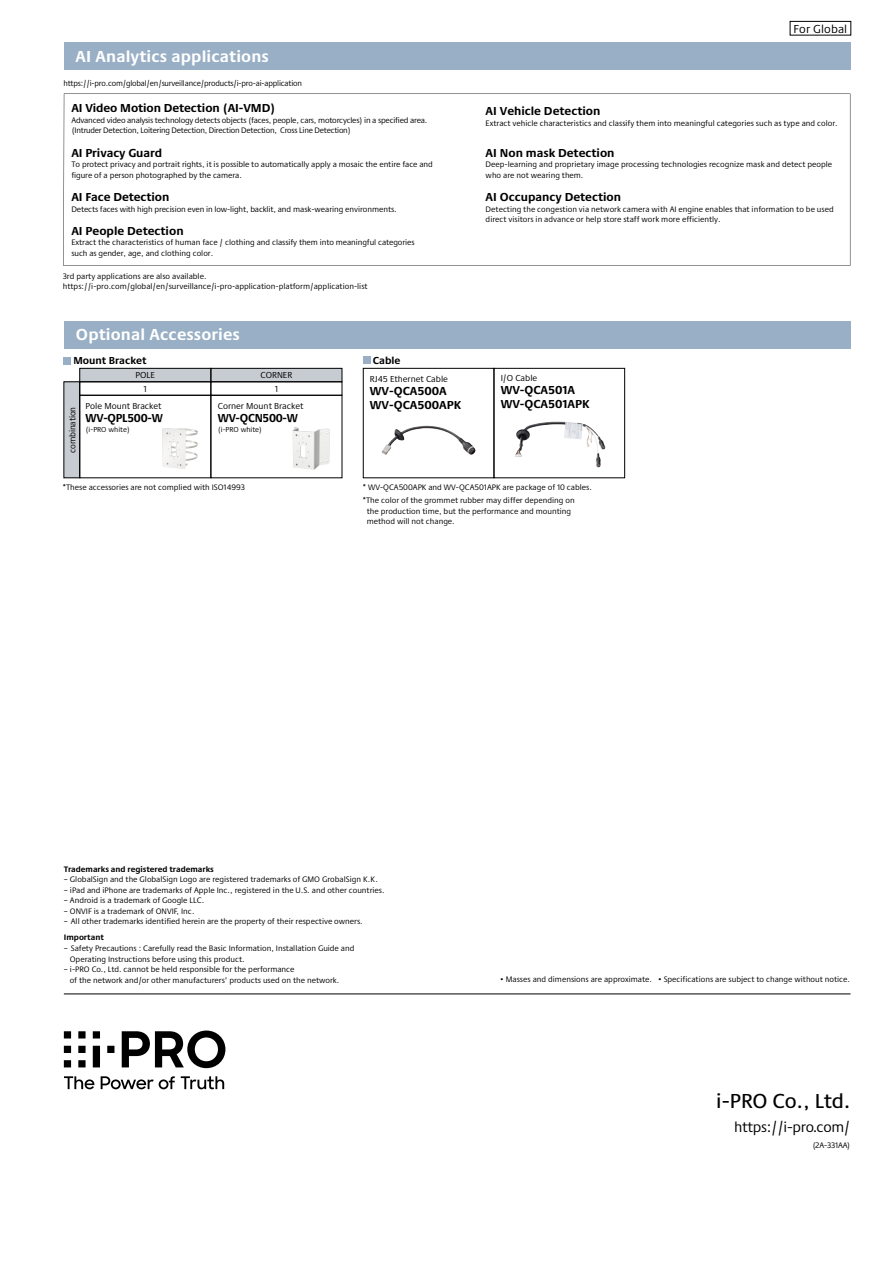
<style>
.page{position:relative;width:893px;height:1263px;background:#fff}
.page>*{position:absolute;margin:0;border:0;box-sizing:border-box;transform-origin:0 0}
.t1{font:500 21px "Praxis Next";color:#000}
.t2{font:700 16.5px "Praxis Next";letter-spacing:.01em;color:#fff}
.t3{font:15px "Praxis Next";letter-spacing:-.02em;color:#000}
.t4{font:700 12px/13.5px "Praxis Next";color:#000}
.t5{font:700 12px "Praxis Next";letter-spacing:-.02em;color:#000;scale:.95 1}
.t6{font:12px "Praxis Next";letter-spacing:.01em;color:#000}
.t7{font:700 10.5px "Praxis Next";color:#000}
.t8{font:9px "Praxis Next";color:#000}
.t9{font:9px "Praxis Next";letter-spacing:-.02em;color:#000;scale:.95 1}
.t10{font:8.25px/10.5px "Praxis Next";color:#000}
.t11{font:8.25px/10.5px "Praxis Next";letter-spacing:-.025em;color:#000}
.t12{font:8.25px "Praxis Next";letter-spacing:-.02em;color:#000}
.t13{font:700 8.25px "Praxis Next";color:#000}
.t14{font:7.5px "Praxis Next";color:#000}
</style>
<div class="page">
<hr style="left:64px;top:994px;width:786px;height:1px;background:#000">
<svg style="left:64px;top:1030px;width:161px;height:59px"></svg>
<div style="left:64px;top:43px;width:786px;height:27px;background:#98afc5"></div>
<div style="left:64px;top:322px;width:786px;height:27px;background:#98afc5"></div>
<div style="left:80px;top:368px;width:262px;height:14px;background:#c6ccd1"></div>
<div style="left:64px;top:382px;width:16px;height:96px;background:#c6ccd1"></div>
<div style="left:80px;top:395px;width:131px;height:83px;border:1px solid #000"></div>
<div style="left:80px;top:368px;width:131px;height:14px;border:1px solid #000"></div>
<div style="left:211px;top:368px;width:131px;height:14px;border:1px solid #000"></div>
<div style="left:64px;top:382px;width:16px;height:96px;border:1px solid #000"></div>
<div style="left:211px;top:395px;width:131px;height:83px;border:1px solid #000"></div>
<div style="left:63px;top:357px;width:8px;height:8px;background:#98afc5"></div>
<div style="left:363px;top:356px;width:8px;height:8px;background:#98afc5"></div>
<img style="left:293px;top:427px;width:26px;height:43px">
<img style="left:162px;top:428px;width:36px;height:41px">
<div style="left:363px;top:368px;width:131px;height:110px;border:1px solid #000"></div>
<div style="left:494px;top:368px;width:131px;height:110px;border:1px solid #000"></div>
<img style="left:381px;top:426px;width:77px;height:29px">
<img style="left:515px;top:422px;width:37px;height:35px">
<svg style="left:63px;top:94px;width:787px;height:172px"></svg>
<div style="left:790px;top:21px;width:61px;height:14px;border:1px solid #000"></div>
<h2 class="t2" style="left:76px;top:43px;width:195px">AI Analytics applications</h2>
<p class="t12" style="left:63px;top:77px;width:240px">https://i-pro.com/global/en/surveillance/products/i-pro-ai-application</p>
<h3 class="t4" style="left:71px;top:101px;width:206px">AI Video Motion Detection (AI-VMD)</h3>
<p class="t11" style="left:71px;top:115px;width:358px">Advanced video analysis technology detects objects (faces, people, cars, motorcycles) in a specified area. (Intruder Detection, Loitering Detection, Direction Detection, Cross Line Detection)</p>
<h3 class="t4" style="left:71px;top:145px;width:92px">AI Privacy Guard</h3>
<p class="t10" style="left:71px;top:159px;width:363px">To protect privacy and portrait rights, it is possible to automatically apply a mosaic the entire face and figure of a person photographed by the camera.</p>
<h3 class="t4" style="left:71px;top:190px;width:99px">AI Face Detection</h3>
<p class="t10" style="left:71px;top:203px;width:327px">Detects faces with high precision even in low-light, backlit, and mask-wearing environments.</p>
<h3 class="t4" style="left:71px;top:223px;width:114px">AI People Detection</h3>
<p class="t10" style="left:71px;top:237px;width:345px">Extract the characteristics of human face / clothing and classify them into meaningful categories such as gender, age, and clothing color.</p>
<p class="t10" style="left:63px;top:270px;width:306px">3rd party applications are also available. https://i-pro.com/global/en/surveillance/i-pro-application-platform/application-list</p>
<h3 class="t6" style="left:793px;top:20px;width:55px">For Global</h3>
<h3 class="t4" style="left:486px;top:104px;width:116px">AI Vehicle Detection</h3>
<p class="t10" style="left:486px;top:117px;width:354px">Extract vehicle characteristics and classify them into meaningful categories such as type and color.</p>
<h3 class="t4" style="left:486px;top:145px;width:130px">AI Non mask Detection</h3>
<p class="t10" style="left:486px;top:159px;width:348px">Deep-learning and proprietary image processing technologies recognize mask and detect people who are not wearing them.</p>
<h3 class="t4" style="left:486px;top:190px;width:137px">AI Occupancy Detection</h3>
<p class="t10" style="left:486px;top:203px;width:350px">Detecting the congestion via network camera with AI engine enables that information to be used direct visitors in advance or help store staff work more efficiently.</p>
<h2 class="t2" style="left:76px;top:321px;width:165px">Optional Accessories</h2>
<p class="t7" style="left:73px;top:352px;width:75px">Mount Bracket</p>
<p class="t7" style="left:373px;top:352px;width:29px">Cable</p>
<p class="t8" style="left:218px;top:399px;width:87px">Corner Mount Bracket</p>
<h3 class="t5" style="left:218px;top:409px;width:86px">WV-QCN500-W</h3>
<p class="t14" style="left:218px;top:424px;width:46px">(i-PRO white)</p>
<p class="t8" style="left:136px;top:369px;width:21px">POLE</p>
<p class="t8" style="left:261px;top:369px;width:33px">CORNER</p>
<p class="t8" style="left:144px;top:382px;width:5px">1</p>
<p class="t8" style="left:275px;top:382px;width:5px">1</p>
<p class="t8" style="left:501px;top:371px;width:38px">I/O Cable</p>
<h3 class="t4" style="left:501px;top:383px;width:76px">WV-QCA501A</h3>
<p class="t8" style="left:370px;top:372px;width:79px">RJ45 Ethernet Cable</p>
<h3 class="t4" style="left:370px;top:384px;width:93px">WV-QCA500A<br>WV-QCA500APK</h3>
<p class="t8" style="left:86px;top:399px;width:77px">Pole Mount Bracket</p>
<h3 class="t4" style="left:501px;top:396px;width:90px">WV-QCA501APK</h3>
<h3 class="t5" style="left:86px;top:409px;width:83px">WV-QPL500-W</h3>
<p class="t14" style="left:86px;top:424px;width:46px">(i-PRO white)</p>
<p class="t9" style="left:66px;top:452px;width:49px;rotate:-90deg">combination</p>
<p class="t10" style="left:63px;top:481px;width:184px">*These accessories are not complied with ISO14993</p>
<p class="t10" style="left:363px;top:480px;width:231px;line-height:13.5px">* WV-QCA500APK and WV-QCA501APK are package of 10 cables. *The color of the grommet rubber may differ depending on</p>
<p class="t10" style="left:367px;top:505px;width:206px">the production time, but the performance and mounting method will not change.</p>
<p class="t13" style="left:64px;top:862px;width:152px">Trademarks and registered trademarks</p>
<p class="t10" style="left:64px;top:874px;width:316px">– GlobalSign and the GlobalSign Logo are registered trademarks of GMO GrobalSign K.K.</p>
<p class="t10" style="left:64px;top:885px;width:322px">– iPad and iPhone are trademarks of Apple Inc., registered in the U.S. and other countries.</p>
<p class="t10" style="left:64px;top:895px;width:142px">– Android is a trademark of Google LLC.</p>
<p class="t10" style="left:64px;top:906px;width:132px">– ONVIF is a trademark of ONVIF, Inc.</p>
<p class="t10" style="left:64px;top:916px;width:300px">– All other trademarks identified herein are the property of their respective owners.</p>
<p class="t13" style="left:64px;top:931px;width:42px">Important</p>
<p class="t10" style="left:70px;top:943px;width:286px;text-indent:-6px">– Safety Precautions : Carefully read the Basic Information, Installation Guide and<br>Operating Instructions before using this product.</p>
<p class="t10" style="left:70px;top:964px;width:271px;text-indent:-6px">– i-PRO Co., Ltd. cannot be held responsible for the performance<br>of the network and/or other manufacturers' products used on the network.</p>
<p class="t10" style="left:500px;top:974px;width:351px">• Masses and dimensions are approximate. • Specifications are subject to change without notice.</p>
<h1 class="t1" style="left:716px;top:1085px;width:136px">i-PRO Co., Ltd.</h1>
<h3 class="t3" style="left:734px;top:1115px;width:118px">https://i-pro.com/</h3>
<p class="t10" style="left:812px;top:1140px;width:39px">(2A-331AA)</p>
</div>
